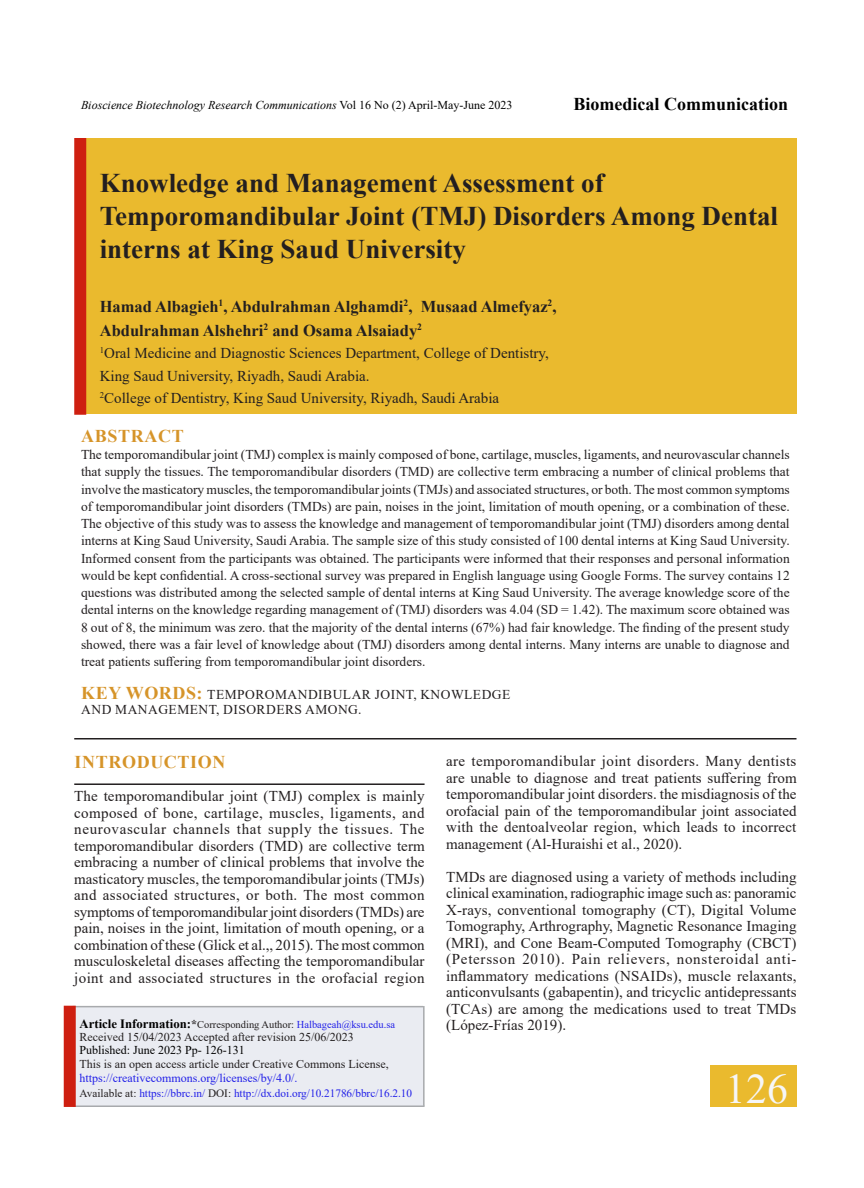
<style>
.page{position:relative;width:864px;height:1188px;background:#fff}
.page>*{position:absolute;margin:0;border:0;box-sizing:border-box;transform-origin:0 0}
.Body_text{font:42px "Times New Roman";color:#f6f6f7}
.Body_text-2{font:700 27px/33px "Times New Roman";color:#231f20}
.Body_text-3{font:700 18px "Times New Roman";color:#000}
.Body_text-4{font:700 18px "Times New Roman";letter-spacing:.035em;color:#d69429}
.Body_text-5{font:700 16.5px/24px "Times New Roman";color:#231f20}
.Body_text-6{font:15px/16.5px "Times New Roman";letter-spacing:.005em;color:#231f20;text-align:justify}
.Body_text-7{font:13.5px/17.2px "Times New Roman";color:#231f20;text-align:justify}
.Body_text-8{font:13.5px "Times New Roman";letter-spacing:.035em;color:#231f20}
.Body_text-9{font:12px/14.2px "Times New Roman";color:#231f20}
.Body_text-10{font:italic 12px "Times New Roman";color:#000}
.Body_text-11{font:12px "Times New Roman";color:#000}
.Body_text-12{font:11.25px "Times New Roman";color:#2321e8}
.Body_text-13{font:10.5px "Times New Roman";color:#231f20}
.s1{font-style:normal}
.s2{font-weight:700;font-size:18px;color:#d69429}
.s3{font-weight:700;font-size:12.75px;color:#000}
.s4{font-weight:700;font-size:12px}
.s5{color:#2321e8}
.s6{color:#231f20}
</style>
<div class="page">
<hr style="left:74px;top:738px;width:722px;height:2px;background:#231f20">
<hr style="left:74px;top:783px;width:351px;height:2px;background:#231f20">
<div style="left:710px;top:1066px;width:86px;height:41px;background:#eaba2e"></div>
<div style="left:73px;top:1006px;width:350px;height:100px;background:#eaecf2"></div>
<hr style="left:423px;top:1006px;width:2px;height:100px;background:#a8aaad">
<hr style="left:73px;top:1006px;width:350px;height:1px;background:#a8aaad">
<hr style="left:73px;top:1106px;width:352px;height:1px;background:#a8aaad">
<div style="left:64px;top:1006px;width:12px;height:101px;background:#ce1f10"></div>
<div style="left:86px;top:138px;width:710px;height:276px;background:#eaba2e"></div>
<div style="left:74px;top:138px;width:12px;height:277px;background:#ce1f10"></div>
<p class="Body_text-10" style="left:81px;top:97px;width:433px">Bioscience Biotechnology Research Communications <span class="s1">Vol 16 No (2) April-May-June 2023</span></p>
<p class="Body_text-3" style="left:574px;top:91px;width:216px">Biomedical Communication</p>
<p class="Body_text-2" style="left:100px;top:165px;width:680px">Knowledge and Management Assessment of<br>Temporomandibular Joint (TMJ) Disorders Among Dental interns at King Saud University</p>
<p class="Body_text-5" style="left:100px;top:294px;width:458px">Hamad Albagieh<sup>1</sup>, Abdulrahman Alghamdi<sup>2</sup>, Musaad Almefyaz<sup>2</sup>,<br>Abdulrahman Alshehri<sup>2</sup> and Osama Alsaiady<sup>2</sup></p>
<p class="Body_text-6" style="left:100px;top:345px;width:451px"><sup>1</sup>Oral Medicine and Diagnostic Sciences Department, College of Dentistry,</p>
<p class="Body_text-6" style="left:100px;top:367px;width:271px">King Saud University, Riyadh, Saudi Arabia.</p>
<p class="Body_text-6" style="left:100px;top:390px;width:401px"><sup>2</sup>College of Dentistry, King Saud University, Riyadh, Saudi Arabia</p>
<p class="Body_text-4" style="left:81px;top:423px;width:104px">ABSTRACT</p>
<p class="Body_text-7" style="left:81px;top:446px;width:710px">The temporomandibular joint (TMJ) complex is mainly composed of bone, cartilage, muscles, ligaments, and neurovascular channels that supply the tissues. The temporomandibular disorders (TMD) are collective term embracing a number of clinical problems that involve the masticatory muscles, the temporomandibular joints (TMJs) and associated structures, or both. The most common symptoms of temporomandibular joint disorders (TMDs) are pain, noises in the joint, limitation of mouth opening, or a combination of these.<br>The objective of this study was to assess the knowledge and management of temporomandibular joint (TMJ) disorders among dental interns at King Saud University, Saudi Arabia. The sample size of this study consisted of 100 dental interns at King Saud University.<br>Informed consent from the participants was obtained. The participants were informed that their responses and personal information would be kept confidential. A cross-sectional survey was prepared in English language using Google Forms. The survey contains 12 questions was distributed among the selected sample of dental interns at King Saud University. The average knowledge score of the dental interns on the knowledge regarding management of (TMJ) disorders was 4.04 (SD = 1.42). The maximum score obtained was 8 out of 8, the minimum was zero. that the majority of the dental interns (67%) had fair knowledge. The finding of the present study showed, there was a fair level of knowledge about (TMJ) disorders among dental interns. Many interns are unable to diagnose and treat patients suffering from temporomandibular joint disorders.</p>
<p class="Body_text-8" style="left:81px;top:685px;width:402px"><span class="s2">KEY WORDS:</span> Temporomandibular Joint, Knowledge</p>
<p class="Body_text-7" style="left:81px;top:701px;width:78px">and Manageme</p>
<p class="Body_text-8" style="left:199px;top:700px;width:165px">nt, Dis orders Among.</p>
<p class="Body_text-4" style="left:75px;top:749px;width:152px">INTRODUCTION</p>
<p class="Body_text-6" style="left:74px;top:788px;width:352px">The temporomandibular joint (TMJ) complex is mainly composed of bone, cartilage, muscles, ligaments, and neurovascular channels that supply the tissues. The temporomandibular disorders (TMD) are collective term embracing a number of clinical problems that involve the masticatory muscles, the temporomandibular joints (TMJs) and associated structures, or both. The most common symptoms of temporomandibular joint disorders (TMDs) are pain, noises in the joint, limitation of mouth opening, or a combination of these (Glick et al.,, 2015). The most common musculoskeletal diseases affecting the temporomandibular joint and associated structures in the orofacial region</p>
<p class="Body_text-6" style="left:446px;top:753px;width:352px">are temporomandibular joint disorders. Many dentists are unable to diagnose and treat patients suffering from temporomandibular joint disorders. the misdiagnosis of the orofacial pain of the temporomandibular joint associated with the dentoalveolar region, which leads to incorrect management (Al-Huraishi et al., 2020).</p>
<p class="Body_text-6" style="left:446px;top:868px;width:352px">TMDs are diagnosed using a variety of methods including clinical examination, radiographic image such as: panoramic X-rays, conventional tomography (CT), Digital Volume Tomography, Arthrography, Magnetic Resonance Imaging (MRI), and Cone Beam-Computed Tomography (CBCT) (Petersson 2010). Pain relievers, nonsteroidal anti&shy;inflammatory medications (NSAIDs), muscle relaxants, anticonvulsants (gabapentin), and tricyclic antidepressants (TCAs) are among the medications used to treat TMDs (López-Frías 2019).</p>
<p class="Body_text-13" style="left:80px;top:1017px;width:317px"><span class="s3">Article Information:</span><span class="s4">*</span>Corresponding Author: <span class="s5">Halbageah@ksu.edu.sa</span></p>
<p class="Body_text-9" style="left:80px;top:1030px;width:276px">Received 15/04/2023 Accepted after revision 25/06/2023</p>
<p class="Body_text-11" style="left:80px;top:1041px;width:167px">Published: June 2023 Pp- 126-131</p>
<p class="Body_text-9" style="left:80px;top:1057px;width:311px">This is an open access article under Creative Commons License, <span class="s5">https://creativecommons.org/licenses/by/4.0/.</span></p>
<p class="Body_text-12" style="left:80px;top:1085px;width:334px"><span class="s6">Available at:</span> https://bbrc.in/ <span class="s6">DOI :</span> http://dx.doi.org/10.21786/bbrc/16.2.10</p>
<p class="Body_text" style="left:725px;top:1059px;width:64px">126</p>
</div>
